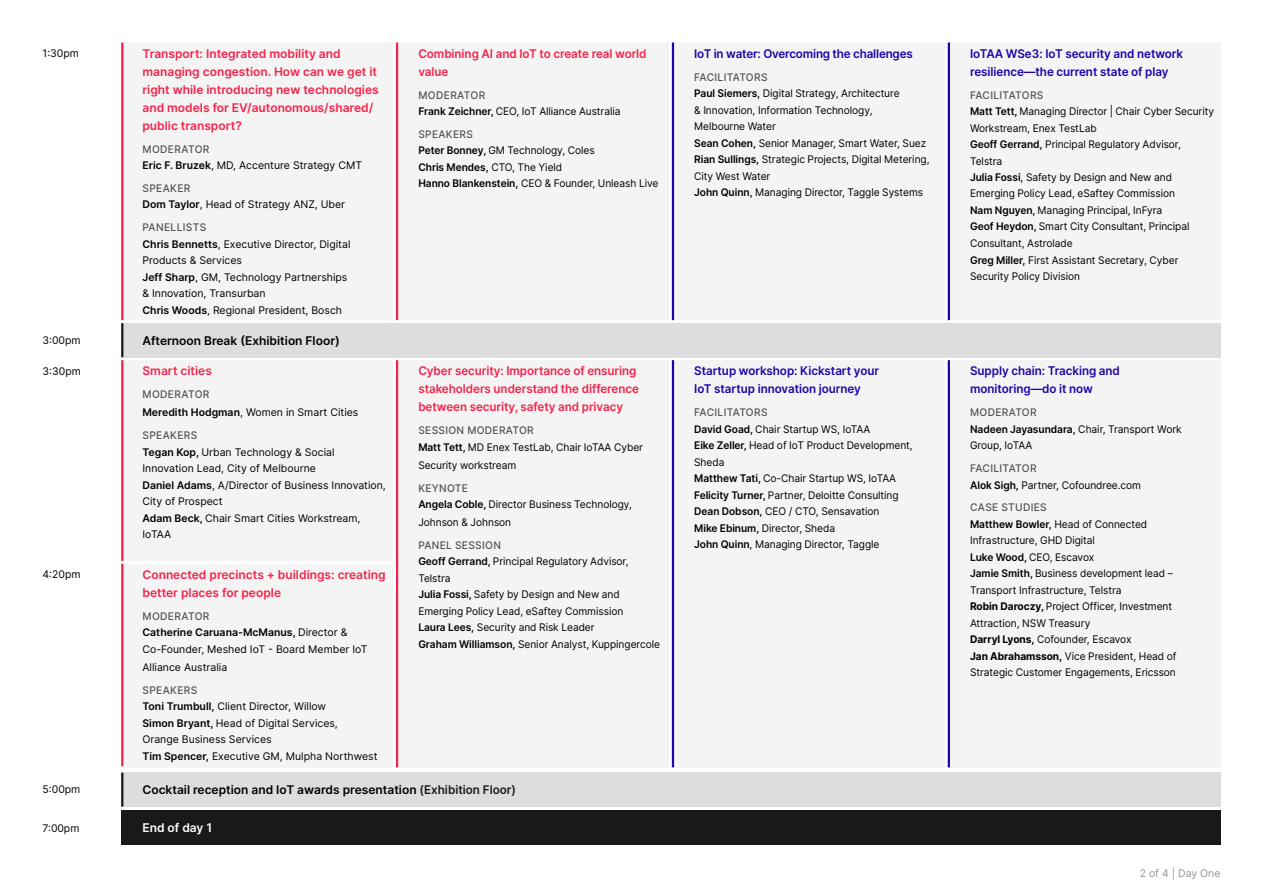
<style>
.page{position:relative;width:1263px;height:893px;background:#fff}
.page>*{position:absolute;margin:0;border:0;box-sizing:border-box;transform-origin:0 0}
.t1{font:600 12px/18px "Inter";color:#f4234a}
.t2{font:600 12px/18px "Inter";letter-spacing:-.005em;color:#2002aa}
.t3{font:600 12px "Inter";color:#000}
.t4{font:600 12px "Inter";color:#fff}
.t5{font:10.5px/16.5px "Inter";letter-spacing:-.005em;color:#000}
.t6{font:10.5px "Inter";color:#939598}
.s1{font-weight:500;color:#535353}
.s2{font-weight:600}
.s3{font-weight:700}
.s4{color:#191919}
</style>
<div class="page">
<div style="left:121px;top:323px;width:1099px;height:34px;background:#ddd"></div>
<div style="left:121px;top:773px;width:1099px;height:34px;background:#ddd"></div>
<div style="left:121px;top:811px;width:1099px;height:34px;background:#191919"></div>
<div style="left:121px;top:43px;width:272px;height:277px;background:#f4f4f4"></div>
<div style="left:397px;top:43px;width:272px;height:277px;background:#f4f4f4"></div>
<div style="left:673px;top:43px;width:271px;height:277px;background:#f4f4f4"></div>
<div style="left:673px;top:360px;width:271px;height:407px;background:#f4f4f4"></div>
<div style="left:949px;top:43px;width:271px;height:277px;background:#f4f4f4"></div>
<div style="left:949px;top:360px;width:271px;height:407px;background:#f4f4f4"></div>
<hr style="left:121px;top:43px;width:2px;height:277px;background:#f4234a">
<div style="left:121px;top:360px;width:272px;height:201px;background:#f4f4f4"></div>
<hr style="left:121px;top:360px;width:2px;height:201px;background:#f4234a">
<hr style="left:396px;top:43px;width:2px;height:277px;background:#f4234a">
<div style="left:121px;top:564px;width:272px;height:203px;background:#f4f4f4"></div>
<hr style="left:121px;top:564px;width:2px;height:202px;background:#f4234a">
<hr style="left:672px;top:43px;width:2px;height:277px;background:#2002aa">
<hr style="left:672px;top:360px;width:2px;height:407px;background:#2002aa">
<hr style="left:948px;top:43px;width:2px;height:277px;background:#2002aa">
<hr style="left:948px;top:360px;width:2px;height:407px;background:#2002aa">
<div style="left:397px;top:360px;width:272px;height:407px;background:#f4f4f4"></div>
<hr style="left:396px;top:360px;width:2px;height:407px;background:#f4234a">
<hr style="left:121px;top:323px;width:2px;height:34px;background:#191919">
<hr style="left:121px;top:773px;width:2px;height:34px;background:#191919">
<p class="t5" style="left:43px;top:44px;width:38px">1:30pm</p>
<p class="t1" style="left:142px;top:44px;width:238px">Transport: Integrated mobility and managing congestion. How can we get it right while introducing new technologies and models for EV/autonomous/shared/ public transport?</p>
<p class="t5" style="left:142px;top:140px;width:221px"><span class="s1">MODERATOR<br></span><span class="s2">Eric F. Bruzek</span>, MD, Accenture Strategy CMT</p>
<p class="t5" style="left:142px;top:179px;width:204px"><span class="s1">SPEAKER<br></span><span class="s2">Dom Taylor</span>, Head of Strategy ANZ, Uber</p>
<p class="t5" style="left:142px;top:219px;width:210px"><span class="s1">PANELLISTS<br></span><span class="s2">Chris Bennetts</span>, Executive Director, Digital<br>Products &amp; Services<br><span class="s2">Jeff Sharp</span>, GM, Technology Partnerships &amp; Innovation, Transurban<br><span class="s2">Chris Woods</span>, Regional President, Bosch</p>
<p class="t1" style="left:418px;top:44px;width:230px">Combining AI and IoT to create real world value</p>
<p class="t5" style="left:418px;top:86px;width:204px"><span class="s1">MODERATOR<br></span><span class="s2">Frank Zeichner,</span> CEO, IoT Alliance Australia</p>
<p class="t5" style="left:418px;top:125px;width:242px"><span class="s1">SPEAKERS<br></span><span class="s2">Peter Bonney,</span> GM Technology, Coles<br><span class="s2">Chris Mendes,</span> CTO, The Yield<br><span class="s2">Hanno Blankenstein,</span> CEO &amp; Founder, Unleash Live</p>
<p class="t2" style="left:694px;top:44px;width:220px">IoT in water: Overcoming the challenges</p>
<p class="t5" style="left:694px;top:68px;width:237px"><span class="s1">FACILITATORS<br></span><span class="s2">Paul Siemers,</span> Digital Strategy, Architecture<br>&amp; Innovation, Information Technology,<br>Melbourne Water<br><span class="s2">Sean Cohen,</span> Senior Manager, Smart Water, Suez <span class="s2">Rian Sullings,</span> Strategic Projects, Digital Metering, City West Water<br><span class="s2">John Quinn,</span> Managing Director, Taggle Systems</p>
<p class="t2" style="left:970px;top:44px;width:214px">IoTAA WSe3: IoT security and network resilience—the current state of play</p>
<p class="t5" style="left:970px;top:86px;width:245px"><span class="s1">FACILITATORS<br></span><span class="s2">Matt Tett,</span> Managing Director | Chair Cyber Security Workstream, Enex TestLab<br><span class="s2">Geoff Gerrand,</span> Principal Regulatory Advisor, Telstra<br><span class="s2">Julia Fossi</span>, Safety by Design and New and Emerging Policy Lead, eSaftey Commission<br><span class="s2">Nam Nguyen,</span> Managing Principal, InFyra<br><span class="s2">Geof Heydon,</span> Smart City Consultant, Principal Consultant, Astrolade<br><span class="s2">Greg Miller,</span> First Assistant Secretary, Cyber Security Policy Division</p>
<p class="t5" style="left:43px;top:331px;width:40px">3:00pm</p>
<p class="t3" style="left:142px;top:331px;width:199px">Afternoon Break (Exhibition Floor)</p>
<p class="t5" style="left:43px;top:363px;width:40px">3:30pm</p>
<p class="t5" style="left:43px;top:565px;width:40px">4:20pm</p>
<p class="t1" style="left:142px;top:361px;width:71px">Smart cities</p>
<p class="t5" style="left:142px;top:385px;width:217px;line-height:18px"><span class="s1">MODERATOR<br></span><span class="s2">Meredith Hodgman</span>, Women in Smart Cities</p>
<p class="t5" style="left:142px;top:426px;width:245px"><span class="s1">SPEAKERS<br></span><span class="s2">Tegan Kop,</span> Urban Technology &amp; Social<br>Innovation Lead, City of Melbourne<br><span class="s2">Daniel Adams</span>, A/Director of Business Innovation,<br>City of Prospect<br><span class="s2">Adam Beck,</span> Chair Smart Cities Workstream,<br>IoTAA</p>
<p class="t1" style="left:142px;top:565px;width:245px">Connected precincts + buildings: creating better places for people</p>
<p class="t5" style="left:142px;top:607px;width:227px"><span class="s1">MODERATOR<br></span><span class="s2">Catherine Caruana-McManus,</span> Director &amp;<br>Co-Founder, Meshed IoT - Board Member IoT</p>
<p class="t5" style="left:142px;top:658px;width:86px">Alliance Australia</p>
<p class="t5" style="left:142px;top:681px;width:237px"><span class="s1">SPEAKERS<br></span><span class="s2">Toni Trumbull,</span> Client Director, Willow<br><span class="s2">Simon Bryant,</span> Head of Digital Services,<br>Orange Business Services<br><span class="s2">Tim Spencer,</span> Executive GM, Mulpha Northwest</p>
<p class="t1" style="left:418px;top:361px;width:222px">Cyber security: Importance of ensuring stakeholders understand the difference between security, safety and privacy</p>
<p class="t5" style="left:418px;top:422px;width:226px"><span class="s1">SESSION MODERATOR<br></span><span class="s2">Matt Tett,</span> MD Enex TestLab, Chair IoTAA Cyber</p>
<p class="t5" style="left:418px;top:456px;width:99px">Security workstream</p>
<p class="t5" style="left:418px;top:479px;width:215px"><span class="s1">KEYNOTE<br></span><span class="s2">Angela Coble,</span> Director Business Technology,</p>
<p class="t5" style="left:418px;top:513px;width:94px">Johnson &amp; Johnson</p>
<p class="t5" style="left:418px;top:536px;width:243px"><span class="s1">PANEL SESSION<br></span><span class="s2">Geoff Gerrand,</span> Principal Regulatory Advisor, Telstra<br><span class="s2">Julia Fossi,</span> Safety by Design and New and Emerging Policy Lead, eSaftey Commission<br><span class="s2">Laura Lees,</span> Security and Risk Leader<br><span class="s2">Graham Williamson,</span> Senior Analyst, Kuppingercole</p>
<p class="t2" style="left:694px;top:361px;width:186px">Startup workshop: Kickstart your<br>IoT startup innovation journey</p>
<p class="t5" style="left:694px;top:404px;width:220px"><span class="s1">FACILITATORS<br></span><span class="s2">David Goad,</span> Chair Startup WS, IoTAA<br><span class="s2">Eike Zeller,</span> Head of IoT Product Development,<br>Sheda<br><span class="s2">Matthew Tati,</span> Co-Chair Startup WS, IoTAA<br><span class="s2">Felicity Turner,</span> Partner, Deloitte Consulting<br><span class="s2">Dean Dobson,</span> CEO / CTO, Sensavation<br><span class="s2">Mike Ebinum,</span> Director, Sheda<br><span class="s2">John Quinn</span>, Managing Director, Taggle</p>
<p class="t2" style="left:970px;top:361px;width:151px">Supply chain: Tracking and monitoring—do it now</p>
<p class="t5" style="left:970px;top:404px;width:213px"><span class="s1">MODERATOR<br></span><span class="s2">Nadeen Jayasundara,</span> Chair, Transport Work<br>Group, IoTAA</p>
<p class="t5" style="left:970px;top:459px;width:172px"><span class="s1">FACILITATOR<br></span><span class="s2">Alok Sigh,</span> Partner, Cofoundree.com</p>
<p class="t5" style="left:970px;top:499px;width:208px"><span class="s1">CASE STUDIES<br></span><span class="s2">Matthew Bowler,</span> Head of Connected Infrastructure, GHD Digital<br><span class="s2">Luke Wood,</span> CEO, Escavox<br><span class="s2">Jamie Smith,</span> Business development lead – Transport Infrastructure, Telstra<br><span class="s3">Robin Daroczy,</span> Project Officer, Investment Attraction, NSW Treasury<br><span class="s3">Darryl Lyons,</span> Cofounder, Escavox<br><span class="s3">Jan Abrahamsson,</span> Vice President, Head of Strategic Customer Engagements, Ericsson</p>
<p class="t5" style="left:43px;top:781px;width:39px">5:00pm</p>
<p class="t5" style="left:43px;top:819px;width:38px">7:00pm</p>
<p class="t3" style="left:142px;top:781px;width:375px">Cocktail reception and IoT awards presentation <span class="s4">(Exhibition Floor)</span></p>
<p class="t4" style="left:142px;top:819px;width:71px">End of day 1</p>
<p class="t6" style="left:1140px;top:865px;width:82px">2 of 4 | Day One</p>
</div>
